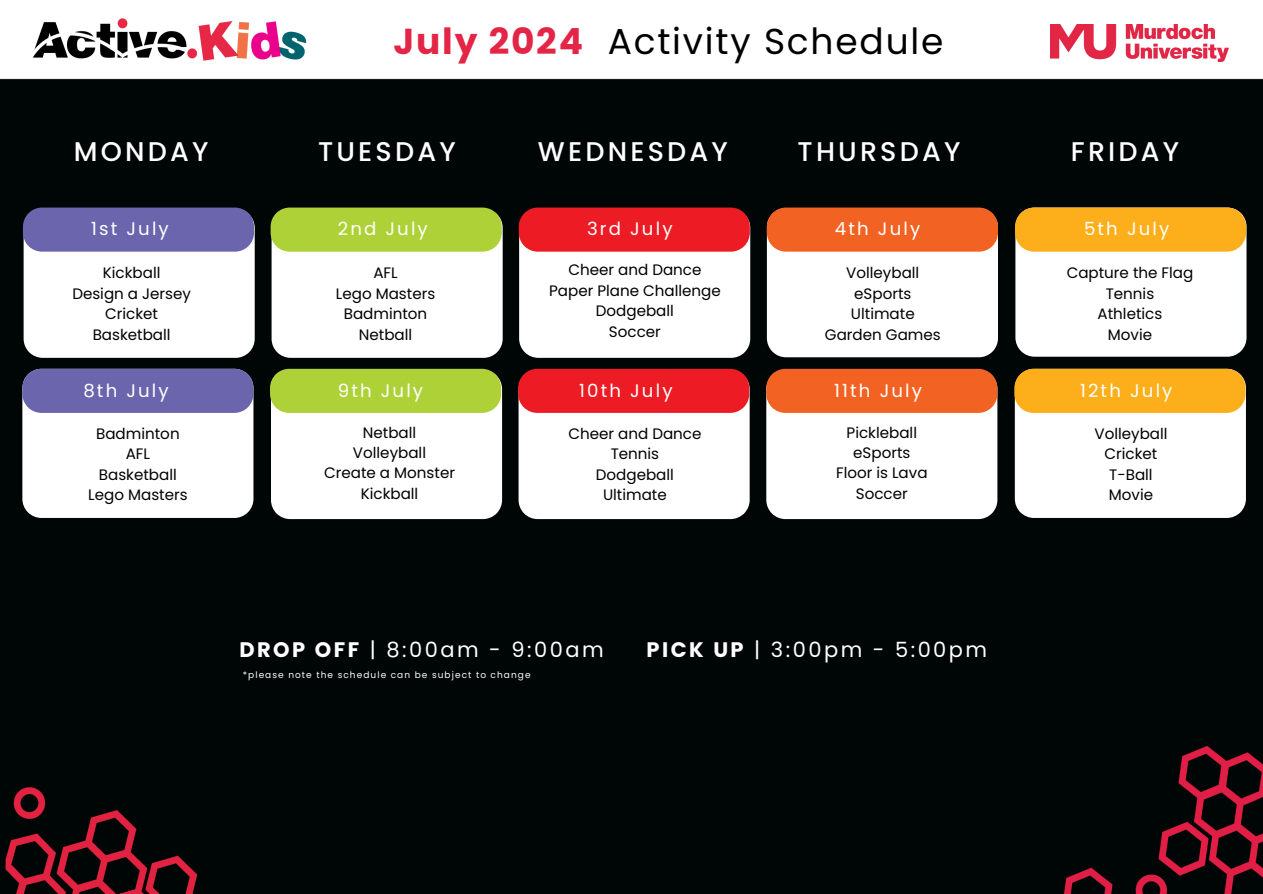
<style>
.page{position:relative;width:1263px;height:894px;background:#fff}
.page>*{position:absolute;margin:0;border:0;box-sizing:border-box;transform-origin:0 0}
.t1{font:36px "Poppins";letter-spacing:.05em;color:#000}
.t2{font:500 27px "Poppins";letter-spacing:.12em;color:#fff}
.t3{font:21px "Poppins";letter-spacing:.12em;color:#fff}
.t4{font:18.15px "Poppins";letter-spacing:.12em;color:#fff}
.t5{font:15.15px/20.4px "Poppins";color:#000;text-align:center}
.t6{font:9px "Poppins";letter-spacing:.12em;color:#fff}
.s1{font-weight:700;color:#e32546}
.s2{font-weight:700}
</style>
<div class="page">
<div style="left:0;top:47px;width:1263px;height:846px;background:#000505"></div>
<img style="left:1050px;top:24px;width:178px;height:37px">
<img style="left:10px;top:18px;width:319px;height:45px">
<svg style="left:22px;top:369px;width:231px;height:149px"></svg>
<svg style="left:270px;top:369px;width:232px;height:150px"></svg>
<svg style="left:518px;top:369px;width:232px;height:150px"></svg>
<svg style="left:766px;top:369px;width:231px;height:150px"></svg>
<svg style="left:1014px;top:369px;width:232px;height:149px"></svg>
<svg style="left:23px;top:207px;width:232px;height:151px"></svg>
<svg style="left:271px;top:207px;width:232px;height:151px"></svg>
<svg style="left:519px;top:207px;width:231px;height:151px"></svg>
<svg style="left:767px;top:207px;width:231px;height:150px"></svg>
<svg style="left:1015px;top:207px;width:231px;height:149px"></svg>
<p class="t1" style="left:394px;top:17px;width:551px"><span class="s1">July 2024</span> Activity Schedule</p>
<h2 class="t2" style="left:74px;top:133px;width:136px">MONDAY</h2>
<h2 class="t2" style="left:318px;top:133px;width:139px">TUESDAY</h2>
<h2 class="t2" style="left:538px;top:133px;width:191px">WEDNESDAY</h2>
<h2 class="t2" style="left:798px;top:133px;width:164px">THURSDAY</h2>
<h2 class="t2" style="left:1071px;top:133px;width:110px">FRIDAY</h2>
<h4 class="t4" style="left:91px;top:216px;width:79px">1st July</h4>
<h5 class="t4" style="left:338px;top:216px;width:92px">2nd July</h5>
<h4 class="t4" style="left:587px;top:216px;width:87px">3rd July</h4>
<h5 class="t4" style="left:835px;top:216px;width:87px">4th July</h5>
<h4 class="t4" style="left:1084px;top:216px;width:87px">5th July</h4>
<h3 class="t5" style="left:72px;top:263px;width:120px">Kickball<br>Design a Jersey<br>Cricket<br>Basketball</h3>
<h4 class="t5" style="left:336px;top:263px;width:101px">AFL<br>Lego Masters<br>Badminton<br>Netball</h4>
<p class="t5" style="left:549px;top:260px;width:173px">Cheer and Dance<br>Paper Plane Challenge<br>Dodgeball<br>Soccer</p>
<h4 class="t5" style="left:825px;top:263px;width:117px">Volleyball eSports<br>Ultimate<br>Garden Games</h4>
<h4 class="t5" style="left:1067px;top:263px;width:128px">Capture the Flag<br>Tennis<br>Athletics<br>Movie</h4>
<h5 class="t4" style="left:83px;top:377px;width:87px">8th July</h5>
<h4 class="t4" style="left:338px;top:377px;width:87px">9th July</h4>
<h5 class="t4" style="left:579px;top:377px;width:95px">10th July</h5>
<h4 class="t4" style="left:834px;top:377px;width:89px">11th July</h4>
<h5 class="t4" style="left:1080px;top:377px;width:94px">12th July</h5>
<h5 class="t5" style="left:88px;top:423px;width:101px">Badminton<br>AFL<br>Basketball<br>Lego Masters</h5>
<h5 class="t5" style="left:324px;top:422px;width:132px">Netball<br>Volleyball<br>Create a Monster<br>Kickball</h5>
<h3 class="t5" style="left:568px;top:423px;width:135px">Cheer and Dance<br>Tennis<br>Dodgeball<br>Ultimate</h3>
<h5 class="t5" style="left:836px;top:422px;width:93px">Pickleball eSports<br>Floor is Lava<br>Soccer</h5>
<h4 class="t3" style="left:239px;top:635px;width:366px"><span class="s2">DROP OFF</span> | 8:00am - 9:00am</h4>
<h5 class="t3" style="left:647px;top:635px;width:342px"><span class="s2">PICK UP</span> | 3:00pm - 5:00pm</h5>
<h4 class="t6" style="left:243px;top:668px;width:289px">*please note the schedule can be subject to change</h4>
<h5 class="t5" style="left:1094px;top:423px;width:75px">Volleyball<br>Cricket<br>T-Ball<br>Movie</h5>
</div>
